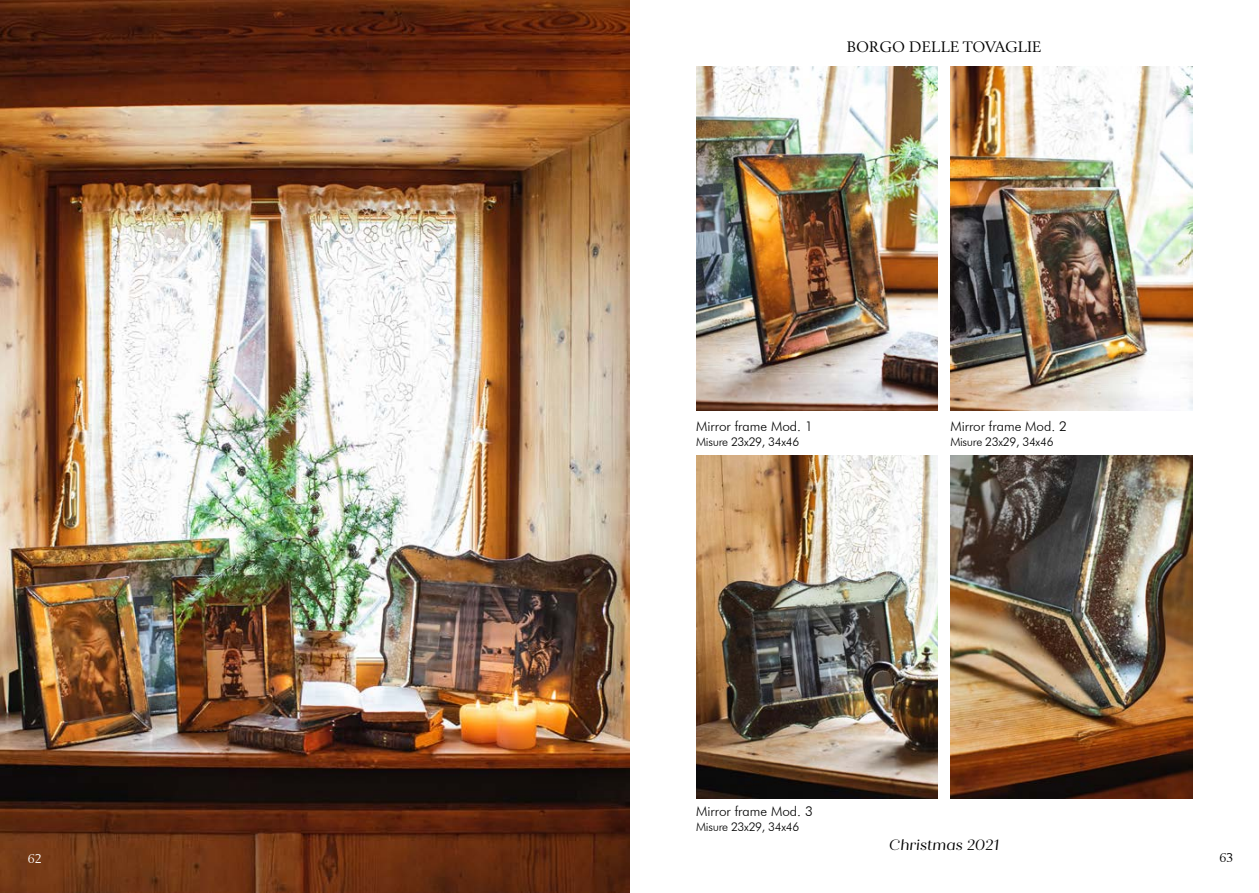
<style>
.page{position:relative;width:1259px;height:893px;background:#fff}
.page>*{position:absolute;margin:0;border:0;box-sizing:border-box;transform-origin:0 0}
.t1{font:15px "Berling";color:#000}
.t2{font:italic 15px "Quiche Display";color:#000}
.t3{font:300 13.5px "Futura BT";color:#000}
.t4{font:12.6px "Berling";color:#fff}
.t5{font:12.6px "Berling";color:#000}
.t6{font:300 12px "Futura BT";letter-spacing:-.025em;color:#000}
</style>
<div class="page">
<img style="left:0;top:0;width:629px;height:893px">
<img style="left:696px;top:455px;width:242px;height:344px">
<img style="left:950px;top:455px;width:242px;height:344px">
<img style="left:696px;top:67px;width:242px;height:343px">
<img style="left:950px;top:67px;width:242px;height:343px">
<p class="t1" style="left:847px;top:38px;width:196px">BORGO DELLE TOVAGLIE</p>
<p class="t3" style="left:696px;top:418px;width:118px">Mirror frame Mod. 1</p>
<p class="t6" style="left:696px;top:434px;width:105px">Misure 23x29, 34x46</p>
<p class="t3" style="left:950px;top:418px;width:118px">Mirror frame Mod. 2</p>
<p class="t6" style="left:950px;top:434px;width:105px">Misure 23x29, 34x46</p>
<p class="t3" style="left:696px;top:803px;width:118px">Mirror frame Mod. 3</p>
<p class="t6" style="left:696px;top:819px;width:105px">Misure 23x29, 34x46</p>
<p class="t2" style="left:889px;top:836px;width:111px">Christmas 2021</p>
<p class="t4" style="left:28px;top:851px;width:16px">62</p>
<p class="t5" style="left:1219px;top:850px;width:16px">63</p>
</div>
